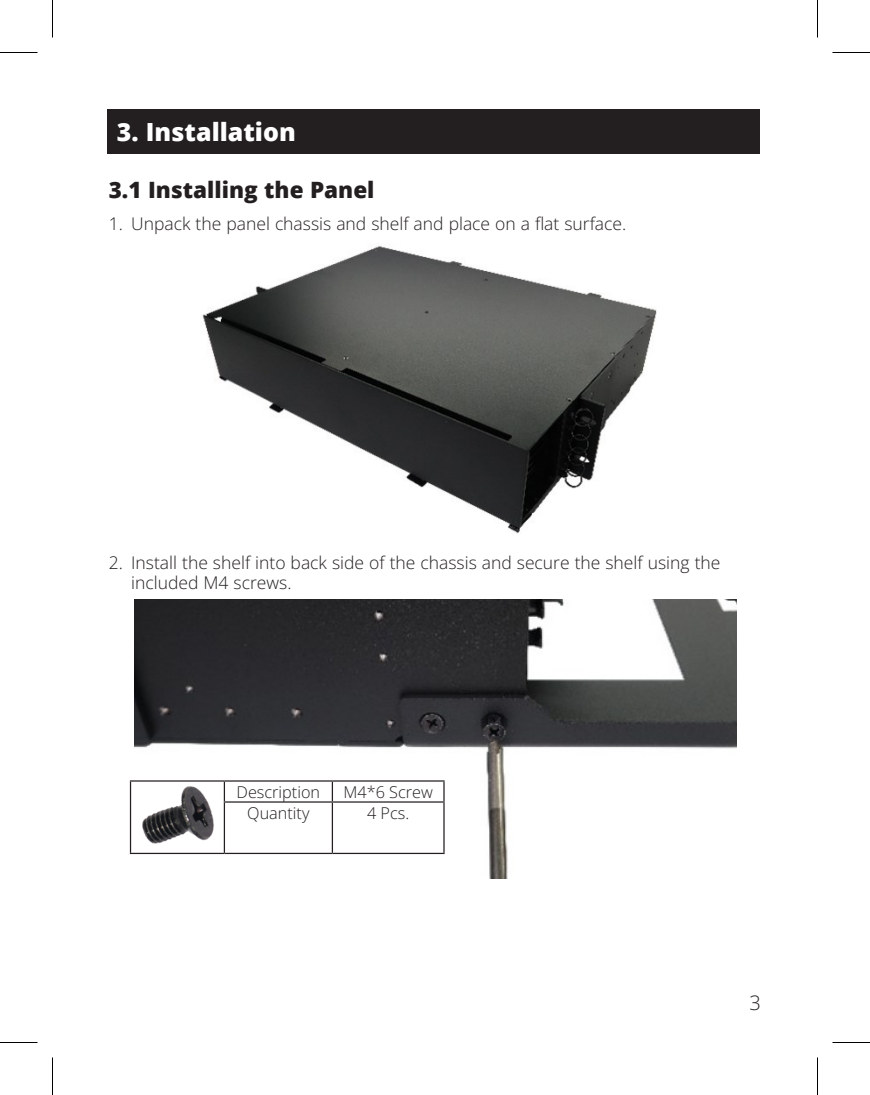
<style>
.page{position:relative;width:870px;height:1095px;background:#fff}
.page>*{position:absolute;margin:0;border:0;box-sizing:border-box;transform-origin:0 0}
.t1{font:800 25px "Open Sans";color:#fff}
.t2{font:800 22.5px "Open Sans";color:#231f20}
.t3{font:20px "Open Sans";color:#231f20}
.t4{font:17.5px/20px "Open Sans";color:#231f20}
.Bullet_Points_-_WEEE{font:16.25px "Open Sans";color:#231f20}
</style>
<div class="page">
<img style="left:202px;top:246px;width:455px;height:288px">
<img style="left:134px;top:599px;width:602px;height:280px">
<hr style="left:130px;top:780px;width:94px;height:2px;background:#231f20">
<svg style="left:130px;top:782px;width:1px;height:20px"></svg>
<hr style="left:224px;top:780px;width:108px;height:2px;background:#231f20">
<svg style="left:224px;top:782px;width:1px;height:19px"></svg>
<hr style="left:332px;top:780px;width:113px;height:2px;background:#231f20">
<svg style="left:332px;top:782px;width:1px;height:19px"></svg>
<svg style="left:443px;top:782px;width:2px;height:19px"></svg>
<hr style="left:130px;top:802px;width:1px;height:51px;background:#231f20">
<hr style="left:224px;top:801px;width:108px;height:2px;background:#231f20">
<hr style="left:224px;top:803px;width:1px;height:50px;background:#231f20">
<hr style="left:332px;top:801px;width:113px;height:2px;background:#231f20">
<hr style="left:332px;top:803px;width:1px;height:50px;background:#231f20">
<hr style="left:443px;top:803px;width:2px;height:50px;background:#231f20">
<hr style="left:130px;top:853px;width:94px;height:1px;background:#231f20">
<hr style="left:224px;top:853px;width:108px;height:1px;background:#231f20">
<hr style="left:332px;top:853px;width:113px;height:1px;background:#231f20">
<img style="left:131px;top:782px;width:93px;height:71px">
<div style="left:108px;top:109px;width:652px;height:45px;background:#231f20"></div>
<hr style="left:0;top:52px;width:38px;height:1px;background:#000">
<hr style="left:832px;top:52px;width:38px;height:1px;background:#000">
<hr style="left:0;top:1042px;width:38px;height:1px;background:#000">
<hr style="left:832px;top:1042px;width:38px;height:1px;background:#000">
<hr style="left:52px;top:0;width:1px;height:38px;background:#000">
<hr style="left:52px;top:1058px;width:1px;height:37px;background:#000">
<hr style="left:817px;top:0;width:1px;height:38px;background:#000">
<hr style="left:817px;top:1058px;width:1px;height:37px;background:#000">
<p class="t1" style="left:117px;top:113px;width:180px">3. Installation</p>
<p class="t2" style="left:109px;top:173px;width:267px">3.1 Installing the Panel</p>
<p class="t4" style="left:109px;top:213px;width:519px">1. Unpack the panel chassis and shelf and place on a flat surface.</p>
<p class="t4" style="left:131px;top:552px;width:591px;text-indent:-22px">2. Install the shelf into back side of the chassis and secure the shelf using the included M4 screws.</p>
<p class="Bullet_Points_-_WEEE" style="left:237px;top:781px;width:85px">Description</p>
<p class="Bullet_Points_-_WEEE" style="left:344px;top:781px;width:91px">M4*6 Screw</p>
<p class="Bullet_Points_-_WEEE" style="left:247px;top:802px;width:64px">Quantity</p>
<p class="Bullet_Points_-_WEEE" style="left:367px;top:802px;width:44px">4 Pcs.</p>
<p class="t3" style="left:750px;top:990px;width:13px">3</p>
</div>
